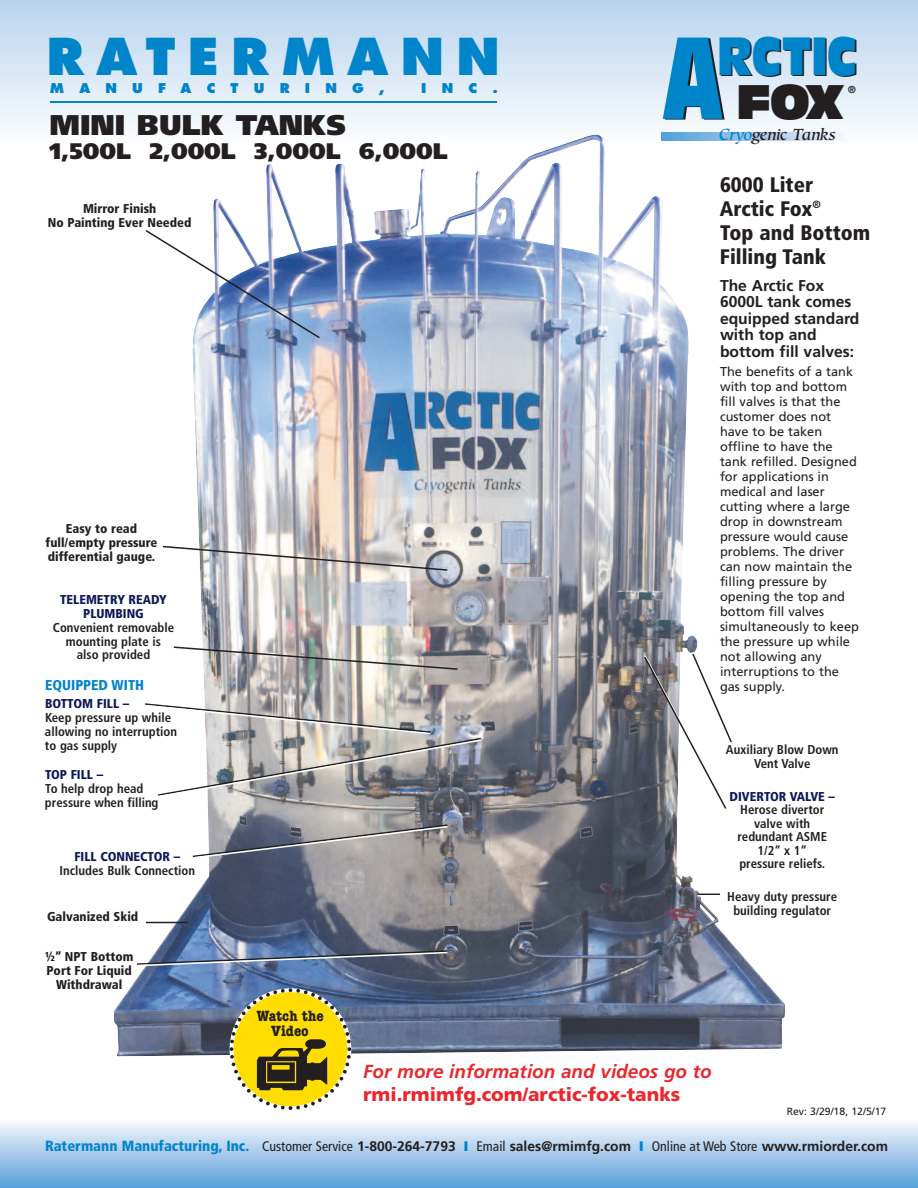
<style>
.page{position:relative;width:918px;height:1188px;background:#fff}
.page>*{position:absolute;margin:0;border:0;box-sizing:border-box;transform-origin:0 0}
.t1{font:113.85px "Antique Olive Compact";color:#0084ca;scale:.65 1}
.t2{font:52.5px "Antique Olive Compact";letter-spacing:-.035em;color:#0084ca;scale:.8 1}
.t3{font:800 49.5px "Futura";letter-spacing:.25em;color:#0084ca}
.t4{font:47.4px "Antique Olive Nord";color:#231f20;scale:.8 1}
.t5{font:900 28.5px "Frutiger";color:#231f20}
.t6{font:900 22.5px "Frutiger";color:#231f20}
.t7{font:900 condensed 21px/24px "Frutiger";color:#231f20}
.t8{font:italic 700 18.9px "Frutiger";color:#e9282d}
.t9{font:900 18.9px "Frutiger";color:#e9282d}
.t10{font:italic 500 16.05px "Hiroshige";letter-spacing:-.03em;color:#231f20}
.t11{font:700 15.6px/16.5px "Frutiger";color:#231f20}
.t12{font:700 condensed 15.3px/15.3px "American Typewriter";color:#231f20;text-align:center;scale:1.1 1}
.t13{font:900 condensed 14.25px "Frutiger";color:#0084ca}
.t14{font:700 13.8px "Frutiger";color:#231f20}
.t15{font:800 13.2px "Futura";color:#0084ca}
.t16{font:12.9px/15px "Frutiger";color:#231f20}
.t17{font:700 condensed 12.9px/13.5px "Frutiger";color:#231f20;text-align:center}
.t18{font:900 condensed 12.9px/14.2px "Frutiger";color:#231f20;text-align:center}
.t19{font:900 condensed 12.9px/14.2px "Frutiger";color:#0d1858;text-align:center}
.t20{font:10.5px "Frutiger";color:#231f20}
.t21{font:700 9.45px "Antique Olive";color:#231f20}
.s1{color:#231f20}
.s2{color:#0084ca}
.s3{font-weight:900;font-stretch:condensed;font-size:14.7px;color:#0084ca}
.s4{font-weight:400;font-stretch:condensed}
</style>
<div class="page">
<div style="left:0;top:0;width:918px;height:144px;background:linear-gradient(to bottom,#b9d4ee,#f7fbfd)"></div>
<div style="left:0;top:1120px;width:918px;height:68px;background:linear-gradient(to bottom,#f9f8fc,#58a1da)"></div>
<img style="left:114px;top:163px;width:671px;height:893px">
<hr style="left:50px;top:101px;width:447px;height:1px;background:#0084ca">
<svg style="left:662px;top:132px;width:190px;height:9px;background:#a4caea"></svg>
<svg style="left:698px;top:894px;width:22px;height:1px"></svg>
<hr style="left:698px;top:895px;width:22px;height:2px;background:#fff">
<img style="left:172px;top:646px;width:287px;height:25px">
<img style="left:161px;top:545px;width:288px;height:27px">
<img style="left:143px;top:702px;width:339px;height:96px">
<svg style="left:191px;top:824px;width:258px;height:36px;background:#94949a"></svg>
<hr style="left:146px;top:922px;width:42px;height:1px;background:#231f20">
<img style="left:135px;top:949px;width:314px;height:18px">
<svg style="left:144px;top:229px;width:177px;height:111px"></svg>
<svg style="left:643px;top:652px;width:90px;height:159px"></svg>
<svg style="left:228px;top:986px;width:125px;height:124px;background:#e0cd42"></svg>
<h3 class="t3" style="left:47px;top:35px;width:455px">RATERMANN</h3>
<p class="t15" style="left:50px;top:83px;width:42px">M A</p>
<p class="t15" style="left:105px;top:83px;width:39px">N U</p>
<p class="t15" style="left:158px;top:83px;width:35px">F A</p>
<p class="t15" style="left:207px;top:83px;width:33px">C T</p>
<p class="t15" style="left:254px;top:83px;width:38px">U R</p>
<p class="t15" style="left:305px;top:83px;width:34px">I N</p>
<p class="t15" style="left:352px;top:83px;width:34px">G ,</p>
<p class="t15" style="left:421px;top:83px;width:34px">I N</p>
<p class="t15" style="left:469px;top:83px;width:31px">C .</p>
<h3 class="t5" style="left:49px;top:114px;width:298px">MINI BULK TANKS</h3>
<h3 class="t6" style="left:49px;top:142px;width:400px">1,500L 2,000L 3,000L 6,000L</h3>
<p class="t18" style="left:48px;top:203px;width:145px">Mirror Finish<br>No Painting Ever Needed</p>
<p class="t18" style="left:46px;top:522px;width:113px">Easy to read full/empty pressure differential gauge.</p>
<p class="t19" style="left:60px;top:593px;width:108px">TELEMETRY READY<br>PLUMBING</p>
<p class="t17" style="left:53px;top:622px;width:123px">Convenient removable mounting plate is<br>also provided</p>
<p class="t13" style="left:45px;top:680px;width:101px">EQUIPPED WITH</p>
<p class="t19" style="left:45px;top:697px;width:86px">BOTTOM FILL –</p>
<p class="t17" style="left:45px;top:711px;width:134px;line-height:14.2px;text-align:left">Keep pressure up while allowing no interruption to gas supply</p>
<p class="t19" style="left:45px;top:768px;width:60px">TOP FILL –</p>
<p class="t17" style="left:45px;top:783px;width:115px;line-height:14.2px;text-align:left">To help drop head pressure when filling</p>
<p class="t19" style="left:74px;top:851px;width:107px">FILL CONNECTOR –</p>
<p class="t17" style="left:60px;top:865px;width:137px">Includes Bulk Connection</p>
<p class="t18" style="left:47px;top:911px;width:93px">Galvanized Skid</p>
<p class="t18" style="left:45px;top:950px;width:90px">½” NPT Bottom<br>Port For Liquid<br>Withdrawal</p>
<p class="t12" style="left:257px;top:1008px;width:62px">Watch the<br>Video</p>
<h2 class="t2" style="left:719px;top:36px;width:175px"><span class="s1">R</span>CTIC</h2>
<p class="t21" style="left:848px;top:85px;width:9px">®</p>
<h1 class="t1" style="left:662px;top:34px;width:96px">A</h1>
<p class="t10" style="left:719px;top:128px;width:118px"><span class="s2">Cryo</span>genic Tanks</p>
<h3 class="t4" style="left:736px;top:84px;width:137px">FOX</h3>
<h3 class="t7" style="left:720px;top:174px;width:152px">6000 Liter<br>Arctic Fox<sup>®<br></sup>Top and Bottom<br>Filling Tank</h3>
<p class="t11" style="left:720px;top:278px;width:141px">The Arctic Fox<br>6000L tank comes equipped standard with top and bottom fill valves:</p>
<p class="t16" style="left:720px;top:365px;width:140px">The benefits of a tank with top and bottom fill valves is that the customer does not have to be taken offline to have the tank refilled. Designed for applications in medical and laser cutting where a large drop in downstream pressure would cause problems. The driver can now maintain the filling pressure by opening the top and bottom fill valves simultaneously to keep the pressure up while not allowing any interruptions to the gas supply.</p>
<p class="t17" style="left:726px;top:743px;width:114px;line-height:14.2px">Auxiliary Blow Down<br>Vent Valve</p>
<p class="t19" style="left:730px;top:790px;width:107px">DIVERTOR VALVE –</p>
<p class="t17" style="left:737px;top:804px;width:91px">Herose divertor valve with redundant ASME<br>1/2” x 1” pressure reliefs.</p>
<p class="t17" style="left:727px;top:890px;width:111px;line-height:14.2px">Heavy duty pressure building regulator</p>
<h3 class="t8" style="left:363px;top:1064px;width:350px">For more information and videos go to</h3>
<h3 class="t9" style="left:363px;top:1087px;width:319px">rmi.rmimfg.com/arctic-fox-tanks</h3>
<p class="t20" style="left:787px;top:1107px;width:101px">Rev: 3/29/18, 12/5/17</p>
<p class="t14" style="left:45px;top:1140px;width:845px"><span class="s3">Ratermann Manufacturing, Inc.</span> <span class="s4">Customer Service</span> 1-800-264-7793 <span class="s2">❙</span> <span class="s4">Email</span> sales@rmimfg.com <span class="s2">❙</span> <span class="s4">Online at Web Store</span> www.rmiorder.com</p>
</div>
